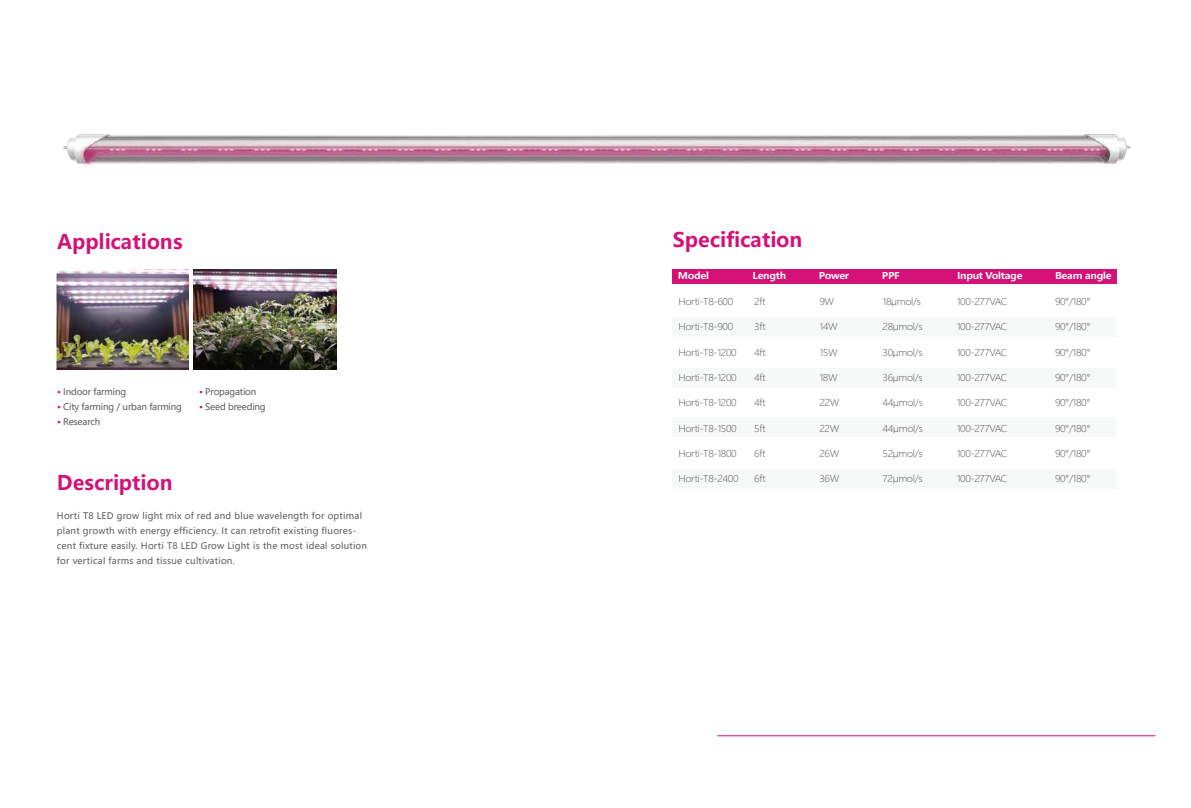
<style>
.page{position:relative;width:1191px;height:808px;background:#fff}
.page>*{position:absolute;margin:0;border:0;box-sizing:border-box;transform-origin:0 0}
.t1{font:700 20px "Microsoft Ya Hei";color:#d31176}
.t2{font:300 9.3px "Microsoft Ya Hei";letter-spacing:-.04em;color:#595757;scale:1.07 1}
.t3{font:700 9.3px "Microsoft Ya Hei";letter-spacing:-.025em;color:#f7f8f8;scale:1.07 1}
.t4{font:9px/15px "Microsoft Ya Hei";letter-spacing:.025em;color:#5c5d5d}
.t5{font:9px "Microsoft Ya Hei";letter-spacing:-.02em;color:#5c5d5d}
.s1{color:#e4007f}
</style>
<div class="page">
<img style="left:194px;top:270px;width:142px;height:100px">
<div style="left:673px;top:269px;width:444px;height:15px;background:#d31176"></div>
<div style="left:673px;top:469px;width:444px;height:19px;background:#f7f8f8"></div>
<div style="left:673px;top:418px;width:444px;height:19px;background:#f7f8f8"></div>
<div style="left:673px;top:368px;width:444px;height:20px;background:#f7f8f8"></div>
<div style="left:673px;top:317px;width:444px;height:20px;background:#f7f8f8"></div>
<img style="left:57px;top:270px;width:131px;height:100px">
<img style="left:63px;top:134px;width:1068px;height:32px">
<hr style="left:717px;top:735px;width:438px;height:1px;background:#e4007f">
<h1 class="t1" style="left:57px;top:228px;width:127px">Applications</h1>
<p class="t5" style="left:57px;top:386px;width:71px"><span class="s1">•</span> Indoor farming</p>
<p class="t5" style="left:57px;top:401px;width:126px"><span class="s1">•</span> City farming / urban farming</p>
<p class="t5" style="left:57px;top:416px;width:45px"><span class="s1">•</span> Research</p>
<p class="t5" style="left:199px;top:386px;width:59px"><span class="s1">•</span> Propagation</p>
<p class="t5" style="left:199px;top:401px;width:68px"><span class="s1">•</span> Seed breeding</p>
<h1 class="t1" style="left:57px;top:468px;width:117px">Description</h1>
<p class="t4" style="left:57px;top:508px;width:312px">Horti T8 LED grow light mix of red and blue wavelength for optimal plant growth with energy efficiency. It can retrofit existing fluores&shy;cent fixture easily. Horti T8 LED Grow Light is the most ideal solution for vertical farms and tissue cultivation.</p>
<h1 class="t1" style="left:673px;top:226px;width:131px">Specification</h1>
<p class="t3" style="left:678px;top:269px;width:31px">Model</p>
<p class="t3" style="left:752px;top:269px;width:33px">Length</p>
<p class="t3" style="left:819px;top:269px;width:30px">Power</p>
<p class="t3" style="left:881px;top:269px;width:19px">PPF</p>
<p class="t3" style="left:957px;top:269px;width:63px">Input Voltage</p>
<p class="t3" style="left:1055px;top:269px;width:54px">Beam angle</p>
<p class="t2" style="left:678px;top:296px;width:53px">Horti-T8-600</p>
<p class="t2" style="left:678px;top:321px;width:53px">Horti-T8-900</p>
<p class="t2" style="left:754px;top:296px;width:12px">2ft</p>
<p class="t2" style="left:754px;top:321px;width:12px">3ft</p>
<p class="t2" style="left:882px;top:296px;width:38px">18µmol/s</p>
<p class="t2" style="left:882px;top:321px;width:39px">28µmol/s</p>
<p class="t2" style="left:1055px;top:296px;width:35px">90°/180°</p>
<p class="t2" style="left:1055px;top:321px;width:35px">90°/180°</p>
<p class="t2" style="left:956px;top:296px;width:49px">100-277VAC</p>
<p class="t2" style="left:956px;top:321px;width:49px">100-277VAC</p>
<p class="t2" style="left:819px;top:296px;width:15px">9W</p>
<p class="t2" style="left:819px;top:321px;width:19px">14W</p>
<p class="t2" style="left:678px;top:346px;width:56px">Horti-T8-1200</p>
<p class="t2" style="left:754px;top:346px;width:12px">4ft</p>
<p class="t2" style="left:819px;top:346px;width:19px">15W</p>
<p class="t2" style="left:882px;top:346px;width:39px">30µmol/s</p>
<p class="t2" style="left:956px;top:346px;width:49px">100-277VAC</p>
<p class="t2" style="left:1055px;top:346px;width:35px">90°/180°</p>
<p class="t2" style="left:678px;top:371px;width:56px">Horti-T8-1200</p>
<p class="t2" style="left:754px;top:371px;width:12px">4ft</p>
<p class="t2" style="left:819px;top:371px;width:19px">18W</p>
<p class="t2" style="left:882px;top:371px;width:39px">36µmol/s</p>
<p class="t2" style="left:956px;top:371px;width:49px">100-277VAC</p>
<p class="t2" style="left:1055px;top:371px;width:35px">90°/180°</p>
<p class="t2" style="left:678px;top:397px;width:56px">Horti-T8-1200</p>
<p class="t2" style="left:678px;top:422px;width:56px">Horti-T8-1500</p>
<p class="t2" style="left:678px;top:447px;width:56px">Horti-T8-1800</p>
<p class="t2" style="left:678px;top:473px;width:58px">Horti-T8-2400</p>
<p class="t2" style="left:754px;top:397px;width:12px">4ft</p>
<p class="t2" style="left:754px;top:422px;width:12px">5ft</p>
<p class="t2" style="left:754px;top:447px;width:12px">6ft</p>
<p class="t2" style="left:754px;top:473px;width:12px">6ft</p>
<p class="t2" style="left:819px;top:397px;width:20px">22W</p>
<p class="t2" style="left:819px;top:422px;width:20px">22W</p>
<p class="t2" style="left:819px;top:447px;width:20px">26W</p>
<p class="t2" style="left:819px;top:473px;width:20px">36W</p>
<p class="t2" style="left:882px;top:397px;width:39px">44µmol/s</p>
<p class="t2" style="left:882px;top:422px;width:39px">44µmol/s</p>
<p class="t2" style="left:882px;top:447px;width:39px">52µmol/s</p>
<p class="t2" style="left:882px;top:473px;width:39px">72µmol/s</p>
<p class="t2" style="left:956px;top:397px;width:49px">100-277VAC</p>
<p class="t2" style="left:956px;top:422px;width:49px">100-277VAC</p>
<p class="t2" style="left:956px;top:447px;width:49px">100-277VAC</p>
<p class="t2" style="left:956px;top:473px;width:49px">100-277VAC</p>
<p class="t2" style="left:1055px;top:397px;width:35px">90°/180°</p>
<p class="t2" style="left:1055px;top:422px;width:35px">90°/180°</p>
<p class="t2" style="left:1055px;top:447px;width:35px">90°/180°</p>
<p class="t2" style="left:1055px;top:473px;width:35px">90°/180°</p>
</div>
